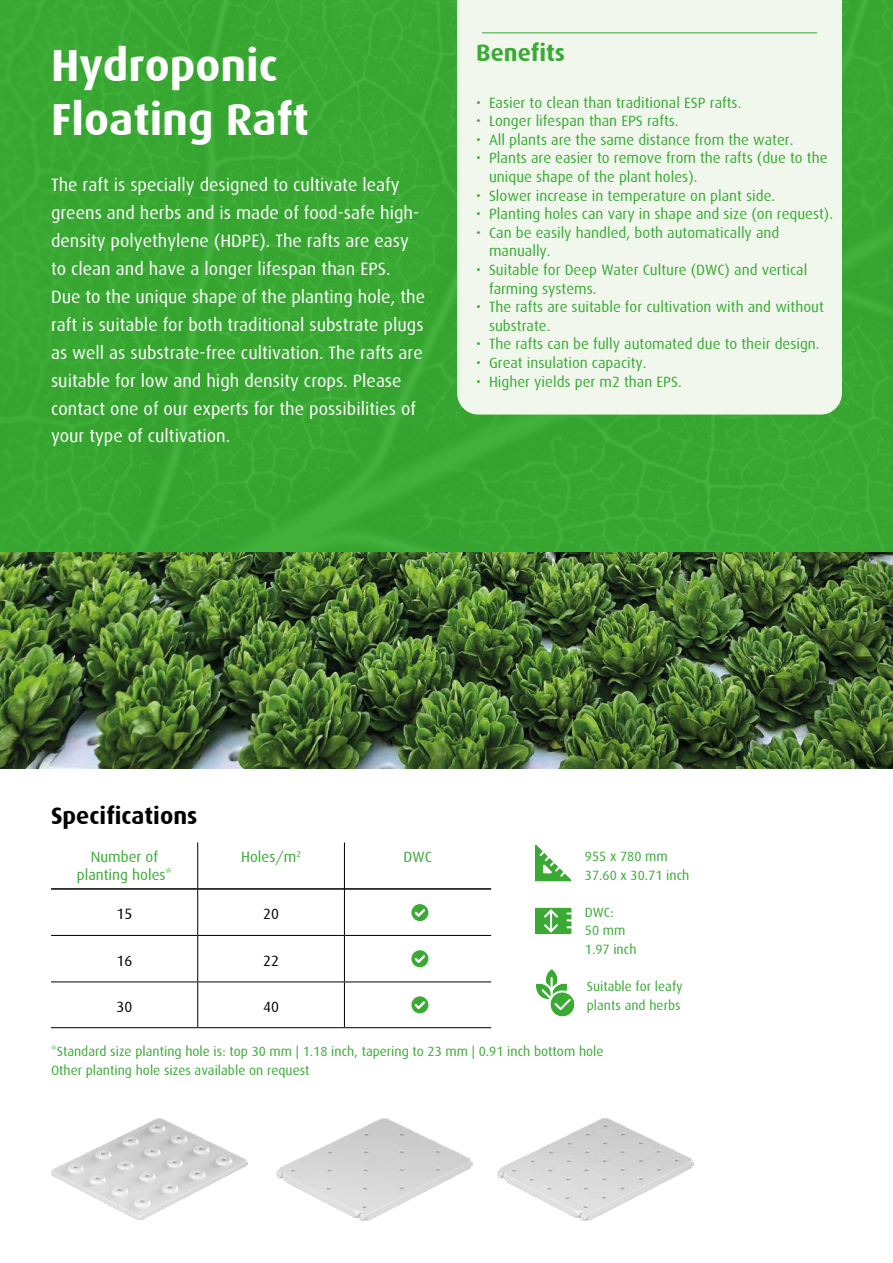
<style>
.page{position:relative;width:893px;height:1263px;background:#fff}
.page>*{position:absolute;margin:0;border:0;box-sizing:border-box;transform-origin:0 0}
.t1{font:700 45px/54px "Dax";color:#fff}
.t2{font:700 24px "Dax";color:#000}
.t3{font:700 24px "Dax";color:#3aaa35}
.t4{font:18px/27.9px "Dax";color:#fff}
.t5{font:15px/18.6px "Dax";color:#3aaa35}
.t6{font:15px "Dax";color:#000}
.t7{font:13.5px/18.6px "Dax";color:#3aaa35}
</style>
<div class="page">
<img style="left:0;top:0;width:893px;height:768px">
<img style="left:276px;top:1118px;width:197px;height:103px">
<img style="left:497px;top:1118px;width:197px;height:103px">
<img style="left:51px;top:1119px;width:196px;height:101px">
<div style="left:457px;top:0;width:385px;height:415px;background:#f1f7ed"></div>
<hr style="left:482px;top:32px;width:335px;height:1px;background:#3aaa35">
<hr style="left:51px;top:888px;width:146px;height:2px;background:#000">
<hr style="left:198px;top:888px;width:146px;height:2px;background:#000">
<hr style="left:345px;top:888px;width:146px;height:2px;background:#000">
<hr style="left:197px;top:842px;width:1px;height:47px;background:#000">
<hr style="left:344px;top:842px;width:1px;height:47px;background:#000">
<hr style="left:197px;top:889px;width:1px;height:46px;background:#000">
<hr style="left:344px;top:889px;width:1px;height:46px;background:#000">
<hr style="left:197px;top:936px;width:1px;height:45px;background:#000">
<hr style="left:344px;top:936px;width:1px;height:45px;background:#000">
<hr style="left:197px;top:982px;width:1px;height:45px;background:#000">
<hr style="left:344px;top:982px;width:1px;height:45px;background:#000">
<hr style="left:51px;top:935px;width:147px;height:1px;background:#000">
<hr style="left:198px;top:935px;width:146px;height:1px;background:#000">
<hr style="left:344px;top:935px;width:147px;height:1px;background:#000">
<hr style="left:51px;top:981px;width:147px;height:1px;background:#000">
<hr style="left:198px;top:981px;width:146px;height:1px;background:#000">
<hr style="left:344px;top:981px;width:147px;height:1px;background:#000">
<hr style="left:51px;top:1027px;width:147px;height:1px;background:#000">
<hr style="left:198px;top:1027px;width:146px;height:1px;background:#000">
<hr style="left:344px;top:1027px;width:147px;height:1px;background:#000">
<svg style="left:411px;top:904px;width:17px;height:17px"></svg>
<svg style="left:411px;top:950px;width:17px;height:17px"></svg>
<svg style="left:411px;top:996px;width:17px;height:17px"></svg>
<svg style="left:536px;top:969px;width:39px;height:48px"></svg>
<svg style="left:534px;top:844px;width:38px;height:38px"></svg>
<svg style="left:534px;top:907px;width:38px;height:27px"></svg>
<h1 class="t1" style="left:51px;top:39px;width:259px">Hydroponic<br>Floating Raft</h1>
<p class="t4" style="left:51px;top:171px;width:376px">The raft is specially designed to cultivate leafy greens and herbs and is made of food-safe high&shy;density polyethylene (HDPE). The rafts are easy to clean and have a longer lifespan than EPS.<br>Due to the unique shape of the planting hole, the raft is suitable for both traditional substrate plugs as well as substrate-free cultivation. The rafts are suitable for low and high density crops. Please contact one of our experts for the possibilities of your type of cultivation.</p>
<h2 class="t3" style="left:476px;top:39px;width:90px">Benefits</h2>
<p class="t5" style="left:476px;top:93px;width:267px">• Easier to clean than traditional ESP rafts.</p>
<p class="t5" style="left:476px;top:112px;width:204px">• Longer lifespan than EPS rafts.</p>
<p class="t5" style="left:476px;top:130px;width:319px">• All plants are the same distance from the water.</p>
<p class="t5" style="left:489px;top:149px;width:340px;text-indent:-13px">• Plants are easier to remove from the rafts (due to the unique shape of the plant holes).</p>
<p class="t5" style="left:476px;top:186px;width:301px">• Slower increase in temperature on plant side.</p>
<p class="t5" style="left:476px;top:205px;width:358px">• Planting holes can vary in shape and size (on request).</p>
<p class="t5" style="left:489px;top:223px;width:292px;text-indent:-13px">• Can be easily handled, both automatically and manually.</p>
<p class="t5" style="left:489px;top:261px;width:320px;text-indent:-13px">• Suitable for Deep Water Culture (DWC) and vertical farming systems.</p>
<p class="t5" style="left:489px;top:298px;width:336px;text-indent:-13px">• The rafts are suitable for cultivation with and without substrate.</p>
<p class="t5" style="left:476px;top:335px;width:345px">• The rafts can be fully automated due to their design.</p>
<p class="t5" style="left:476px;top:354px;width:172px">• Great insulation capacity.</p>
<p class="t5" style="left:476px;top:372px;width:207px">• Higher yields per m2 than EPS.</p>
<h2 class="t2" style="left:51px;top:802px;width:148px">Specifications</h2>
<p class="t5" style="left:77px;top:848px;width:97px;line-height:18px;text-align:center">Number of planting holes*</p>
<p class="t5" style="left:241px;top:848px;width:61px">Holes/m<sup>2</sup></p>
<p class="t5" style="left:404px;top:848px;width:30px">DWC</p>
<p class="t6" style="left:116px;top:905px;width:17px">15</p>
<p class="t6" style="left:263px;top:905px;width:17px">20</p>
<p class="t6" style="left:116px;top:952px;width:17px">16</p>
<p class="t6" style="left:263px;top:952px;width:17px">22</p>
<p class="t6" style="left:116px;top:998px;width:17px">30</p>
<p class="t6" style="left:263px;top:998px;width:17px">40</p>
<p class="t7" style="left:51px;top:1042px;width:554px">*Standard size planting hole is: top 30 mm | 1.18 inch, tapering to 23 mm | 0.91 inch bottom hole<br>Other planting hole sizes available on request</p>
<p class="t7" style="left:585px;top:847px;width:106px">955 x 780 mm<br>37.60 x 30.71 inch</p>
<p class="t7" style="left:585px;top:903px;width:53px">DWC:<br>50 mm<br>1.97 inch</p>
<p class="t7" style="left:587px;top:977px;width:97px">Suitable for leafy plants and herbs</p>
</div>
